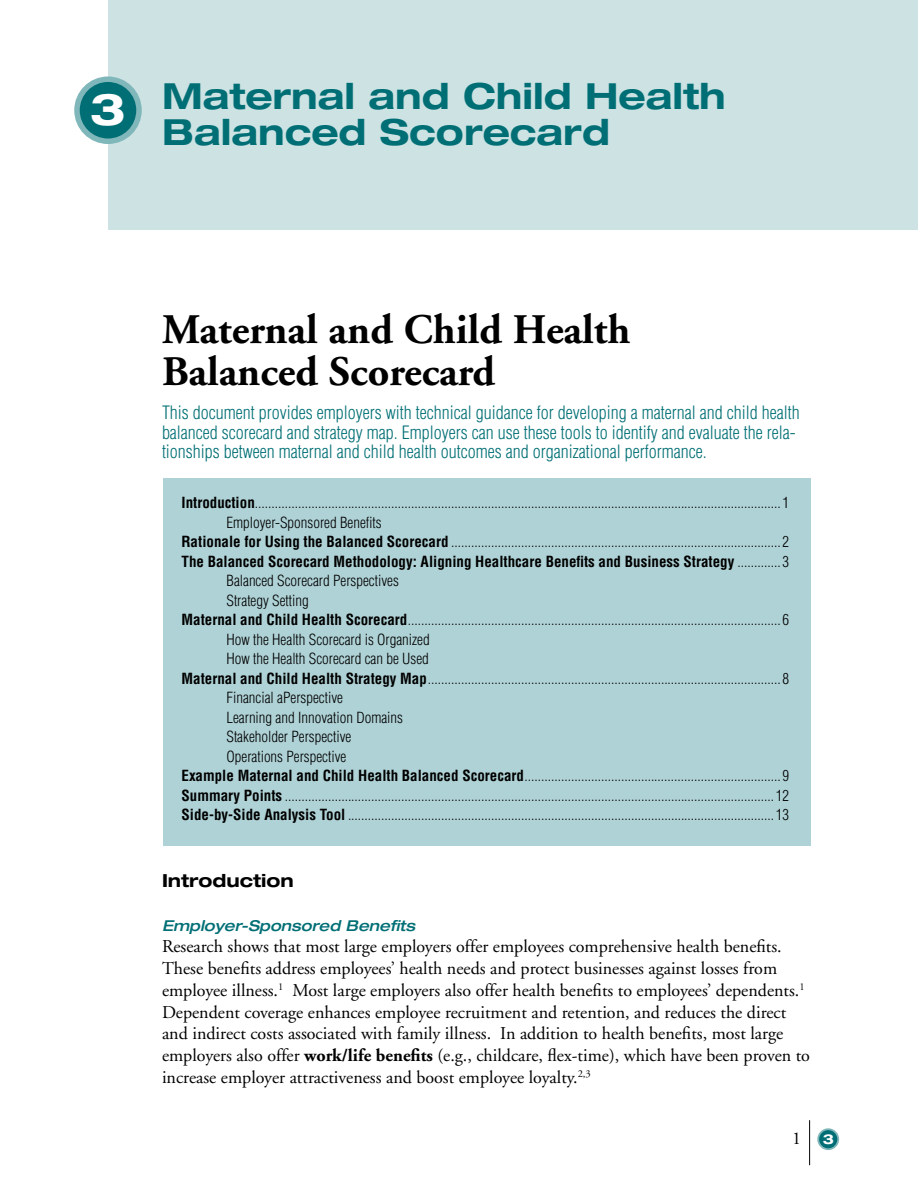
<style>
.page{position:relative;width:918px;height:1188px;background:#fff}
.page>*{position:absolute;margin:0;border:0;box-sizing:border-box;transform-origin:0 0}
.t1{font:700 expanded 43.8px "Helvetica Neue";color:#fff}
.t2{font:700 42px/42px "Adobe Garamond";color:#000}
.t3{font:700 expanded 36px/36px "Helvetica Neue";color:#006f75}
.t4{font:18px/21.8px "Adobe Garamond";color:#000}
.t5{font:300 condensed 18px/19.5px "Helvetica";color:#006f75}
.t6{font:700 expanded 18px "Helvetica Neue";color:#000}
.t7{font:300 condensed 15px "Helvetica";color:#000}
.t8{font:700 condensed 15px "Helvetica";color:#000}
.t9{font:italic 500 expanded 15px "Helvetica Neue";color:#006f75}
.s1{font-weight:700}
.s2{font-weight:300}
.s3{font-family:"Helvetica Neue";font-weight:700;font-stretch:expanded;font-size:13.65px;color:#fff}
</style>
<div class="page">
<div style="left:108px;top:0;width:810px;height:230px;background:#cce2e3"></div>
<div style="left:77px;top:79px;width:62px;height:62px;background:#006f75;border-radius:50%"></div>
<div style="left:74px;top:77px;width:68px;height:67px;border:5px solid #80b7ba;border-radius:50%"></div>
<div style="left:818px;top:1129px;width:20px;height:20px;background:#006f75;border-radius:50%"></div>
<div style="left:817px;top:1128px;width:22px;height:22px;border:2px solid #80b7ba;border-radius:50%"></div>
<hr style="left:809px;top:1120px;width:1px;height:45px;background:#000">
<div style="left:164px;top:478px;width:648px;height:368px;background:#afd2d6"></div>
<h1 class="t1" style="left:90px;top:82px;width:37px">3</h1>
<h3 class="t3" style="left:162px;top:77px;width:565px">Maternal and Child Health<br>Balanced Scorecard</h3>
<h2 class="t2" style="left:162px;top:309px;width:470px">Maternal and Child Health<br>Balanced Scorecard</h2>
<p class="t5" style="left:162px;top:403px;width:639px">This document provides employers with technical guidance for developing a maternal and child health balanced scorecard and strategy map. Employers can use these tools to identify and evaluate the rela&shy;tionships between maternal and child health outcomes and organizational performance.</p>
<p class="t7" style="left:182px;top:494px;width:609px"><span class="s1">Introduction</span>..............................................................................................................................................................1</p>
<p class="t7" style="left:226px;top:513px;width:157px">Employer-Sponsored Benefits</p>
<p class="t7" style="left:182px;top:533px;width:609px"><span class="s1">Rationale for Using the Balanced Scorecard</span> ...................................................................................................2</p>
<p class="t8" style="left:182px;top:552px;width:609px">The Balanced Scorecard Methodology: Aligning Healthcare Benefits and Business Strategy <span class="s2">.............3</span></p>
<p class="t7" style="left:226px;top:572px;width:174px">Balanced Scorecard Perspectives</p>
<p class="t7" style="left:226px;top:591px;width:84px">Strategy Setting</p>
<p class="t7" style="left:182px;top:611px;width:609px"><span class="s1">Maternal and Child Health Scorecard</span>................................................................................................................6</p>
<p class="t7" style="left:226px;top:630px;width:205px">How the Health Scorecard is Organized</p>
<p class="t7" style="left:226px;top:650px;width:204px">How the Health Scorecard can be Used</p>
<p class="t7" style="left:182px;top:669px;width:609px"><span class="s1">Maternal and Child Health Strategy Map</span>..........................................................................................................8</p>
<p class="t7" style="left:226px;top:689px;width:118px">Financial aPerspective</p>
<p class="t7" style="left:226px;top:708px;width:178px">Learning and Innovation Domains</p>
<p class="t7" style="left:226px;top:728px;width:126px">Stakeholder Perspective</p>
<p class="t7" style="left:226px;top:747px;width:121px">Operations Perspective</p>
<p class="t7" style="left:182px;top:767px;width:609px"><span class="s1">Example Maternal and Child Health Balanced Scorecard</span>.............................................................................9</p>
<p class="t7" style="left:182px;top:786px;width:609px"><span class="s1">Summary Points</span> ...................................................................................................................................................12</p>
<p class="t7" style="left:182px;top:806px;width:609px"><span class="s1">Side-by-Side Analysis Tool</span> ................................................................................................................................13</p>
<p class="t6" style="left:162px;top:869px;width:133px">Introduction</p>
<p class="t9" style="left:162px;top:916px;width:255px">Employer-Sponsored Benefits</p>
<p class="t4" style="left:162px;top:936px;width:650px">Research shows that most large employers offer employees comprehensive health benefits.<br>These benefits address employees’ health needs and protect businesses against losses from employee illness.<sup>1</sup> Most large employers also offer health benefits to employees’ dependents.<sup>1<br></sup>Dependent coverage enhances employee recruitment and retention, and reduces the direct and indirect costs associated with family illness. In addition to health benefits, most large employers also offer <span class="s1">work/life benefits</span> (e.g., childcare, flex-time), which have been proven to increase employer attractiveness and boost employee loyalty.<sup>2,3</sup></p>
<p class="t4" style="left:792px;top:1127px;width:43px">1 <span class="s3">3</span></p>
</div>
